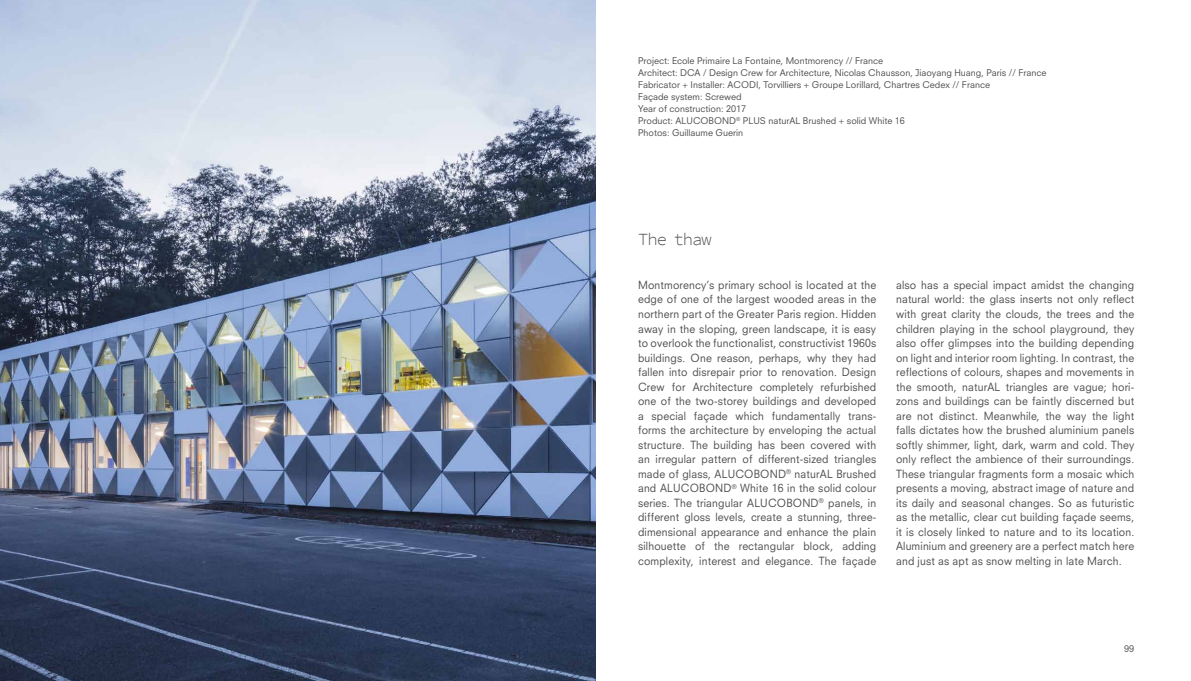
<style>
.page{position:relative;width:1191px;height:681px;background:#fff}
.page>*{position:absolute;margin:0;border:0;box-sizing:border-box;transform-origin:0 0}
.t1{font:300 17px "Source Code Pro";letter-spacing:-.05em;color:#4d4d4f}
.t2{font:11px/14.5px "Neuzeit SLT Std";letter-spacing:.015em;color:#4d4d4f;text-align:justify;scale:.95 1}
.t3{font:9px/12px "Neuzeit SLT Std";color:#4d4d4f}
.t4{font:9px "Neuzeit SLT Std";color:#4d4d4f}
</style>
<div class="page">
<img style="left:0;top:0;width:595px;height:680px">
<p class="t3" style="left:638px;top:54px;width:410px">Project: Ecole Primaire La Fontaine, Montmorency // France<br>Architect: DCA / Design Crew for Architecture, Nicolas Chausson, Jiaoyang Huang, Paris // France Fabricator + Installer: ACODI, Torvilliers + Groupe Lorillard, Chartres Cedex // France<br>Façade system: Screwed<br>Year of construction: 2017<br>Product: ALUCOBOND<sup>®</sup> PLUS naturAL Brushed + solid White 16<br>Photos: Guillaume Guerin</p>
<h1 class="t1" style="left:638px;top:227px;width:75px">The thaw</h1>
<p class="t2" style="left:638px;top:277px;width:252px">Montmorency’s primary school is located at the edge of one of the largest wooded areas in the northern part of the Greater Paris region. Hidden away in the sloping, green landscape, it is easy to overlook the functionalist, constructivist 1960s buildings. One reason, perhaps, why they had fallen into disrepair prior to renovation. Design Crew for Architecture completely refurbished one of the two-storey buildings and developed a special façade which fundamentally trans&shy;forms the architecture by enveloping the actual structure. The building has been covered with an irregular pattern of different-sized triangles made of glass, ALUCOBOND<sup>®</sup> naturAL Brushed and ALUCOBOND<sup>®</sup> White 16 in the solid colour series. The triangular ALUCOBOND<sup>®</sup> panels, in different gloss levels, create a stunning, three&shy;dimensional appearance and enhance the plain silhouette of the rectangular block, adding complexity, interest and elegance. The façade</p>
<p class="t2" style="left:896px;top:277px;width:252px">also has a special impact amidst the changing natural world: the glass inserts not only reflect with great clarity the clouds, the trees and the children playing in the school playground, they also offer glimpses into the building depending on light and interior room lighting. In contrast, the reflections of colours, shapes and movements in the smooth, naturAL triangles are vague; hori&shy;zons and buildings can be faintly discerned but are not distinct. Meanwhile, the way the light falls dictates how the brushed aluminium panels softly shimmer, light, dark, warm and cold. They only reflect the ambience of their surroundings.<br>These triangular fragments form a mosaic which presents a moving, abstract image of nature and its daily and seasonal changes. So as futuristic as the metallic, clear cut building façade seems, it is closely linked to nature and to its location.<br>Aluminium and greenery are a perfect match here and just as apt as snow melting in late March.</p>
<p class="t4" style="left:1124px;top:642px;width:12px">99</p>
</div>
